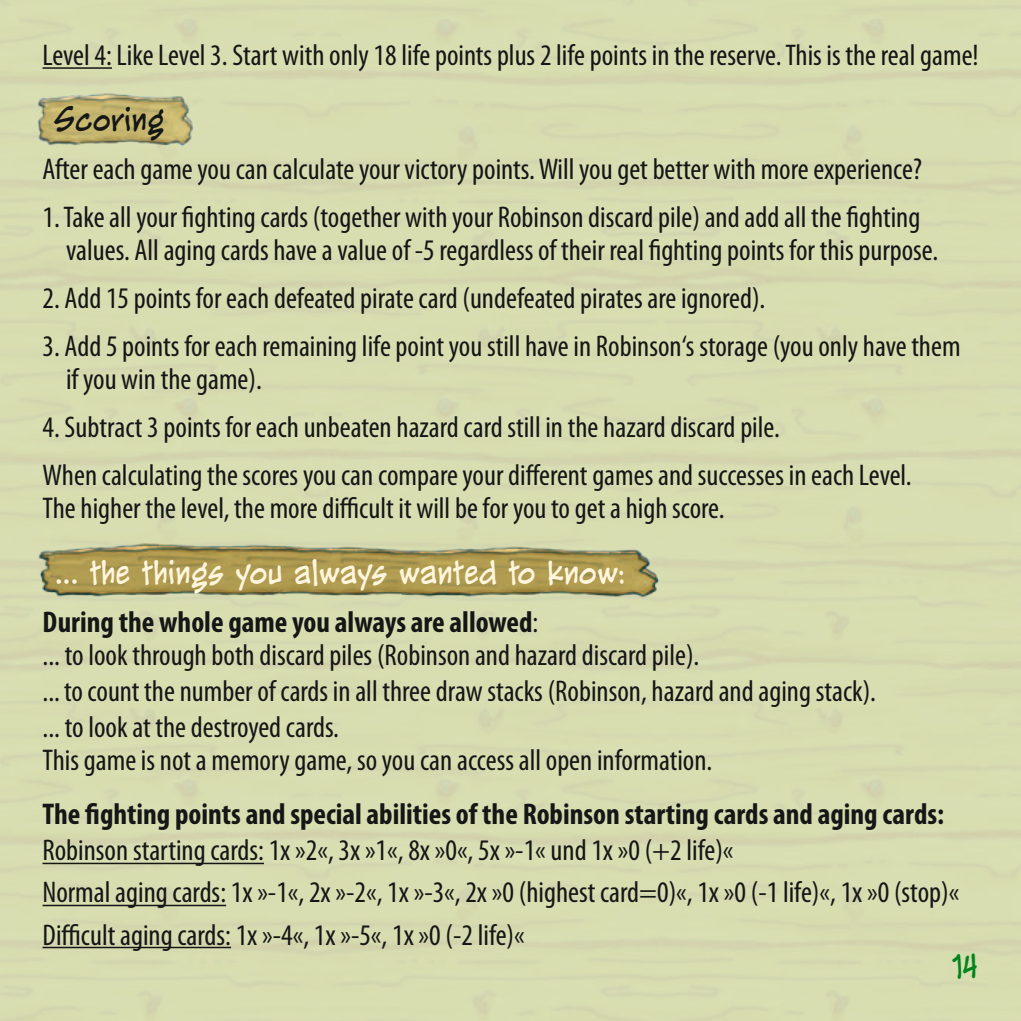
<style>
.page{position:relative;width:1021px;height:1021px;background:#fff}
.page>*{position:absolute;margin:0;border:0;box-sizing:border-box;transform-origin:0 0}
.t1{font:33px "Super Strong BB";color:#fff6dd}
.t2{font:33px "Super Strong BB";color:#151616}
.t3{font:33px "Super Strong BB";color:#00841c}
.t4{font:condensed 30px/33px "Myriad Pro";color:#151616}
.t5{font:700 condensed 30px "Myriad Pro";color:#151616}
.s1{font-weight:700}
</style>
<div class="page">
<div style="left:0;top:0;width:1020px;height:1020px;background:#d8ddb0"></div>
<img style="left:37px;top:93px;width:156px;height:54px">
<img style="left:38px;top:543px;width:621px;height:54px">
<hr style="left:43px;top:67px;width:69px;height:2px;background:#151616">
<hr style="left:43px;top:862px;width:221px;height:2px;background:#151616">
<hr style="left:43px;top:904px;width:183px;height:2px;background:#151616">
<hr style="left:43px;top:946px;width:188px;height:2px;background:#151616">
<p class="t4" style="left:43px;top:38px;width:937px">Level 4: Like Level 3. Start with only 18 life points plus 2 life points in the reserve. This is the real game!</p>
<p class="t2" style="left:54px;top:99px;width:112px">Scoring</p>
<p class="t4" style="left:43px;top:152px;width:881px">After each game you can calculate your victory points. Will you get better with more experience?</p>
<p class="t4" style="left:66px;top:200px;width:873px;text-indent:-24px">1. Take all your fighting cards (together with your Robinson discard pile) and add all the fighting values. All aging cards have a value of -5 regardless of their real fighting points for this purpose.</p>
<p class="t4" style="left:43px;top:281px;width:724px">2. Add 15 points for each defeated pirate card (undefeated pirates are ignored).</p>
<p class="t4" style="left:66px;top:329px;width:896px;text-indent:-24px">3. Add 5 points for each remaining life point you still have in Robinson‘s storage (you only have them if you win the game).</p>
<p class="t4" style="left:43px;top:403px;width:870px;line-height:48px">4. Subtract 3 points for each unbeaten hazard card still in the hazard discard pile.<br>When calculating the scores you can compare your different games and successes in each Level.</p>
<p class="t4" style="left:43px;top:491px;width:683px">The higher the level, the more difficult it will be for you to get a high score.</p>
<p class="t1" style="left:54px;top:552px;width:573px">... the things you always wanted to know:</p>
<p class="t4" style="left:43px;top:605px;width:658px"><span class="s1">During the whole game you always are allowed</span>:<br>... to look through both discard piles (Robinson and hazard discard pile).</p>
<p class="t4" style="left:43px;top:673px;width:835px;line-height:36px">... to count the number of cards in all three draw stacks (Robinson, hazard and aging stack). ... to look at the destroyed cards.</p>
<p class="t4" style="left:43px;top:743px;width:671px">This game is not a memory game, so you can access all open information.</p>
<p class="t5" style="left:43px;top:795px;width:903px">The fighting points and special abilities of the Robinson starting cards and aging cards:</p>
<p class="t4" style="left:43px;top:829px;width:918px;line-height:42px">Robinson starting cards: 1x »2«, 3x »1«, 8x »0«, 5x »-1« und 1x »0 (+2 life)«<br>Normal aging cards: 1x »-1«, 2x »-2«, 1x »-3«, 2x »0 (highest card=0)«, 1x »0 (-1 life)«, 1x »0 (stop)«<br>Difficult aging cards: 1x »-4«, 1x »-5«, 1x »0 (-2 life)«</p>
<p class="t3" style="left:952px;top:946px;width:26px">14</p>
</div>
